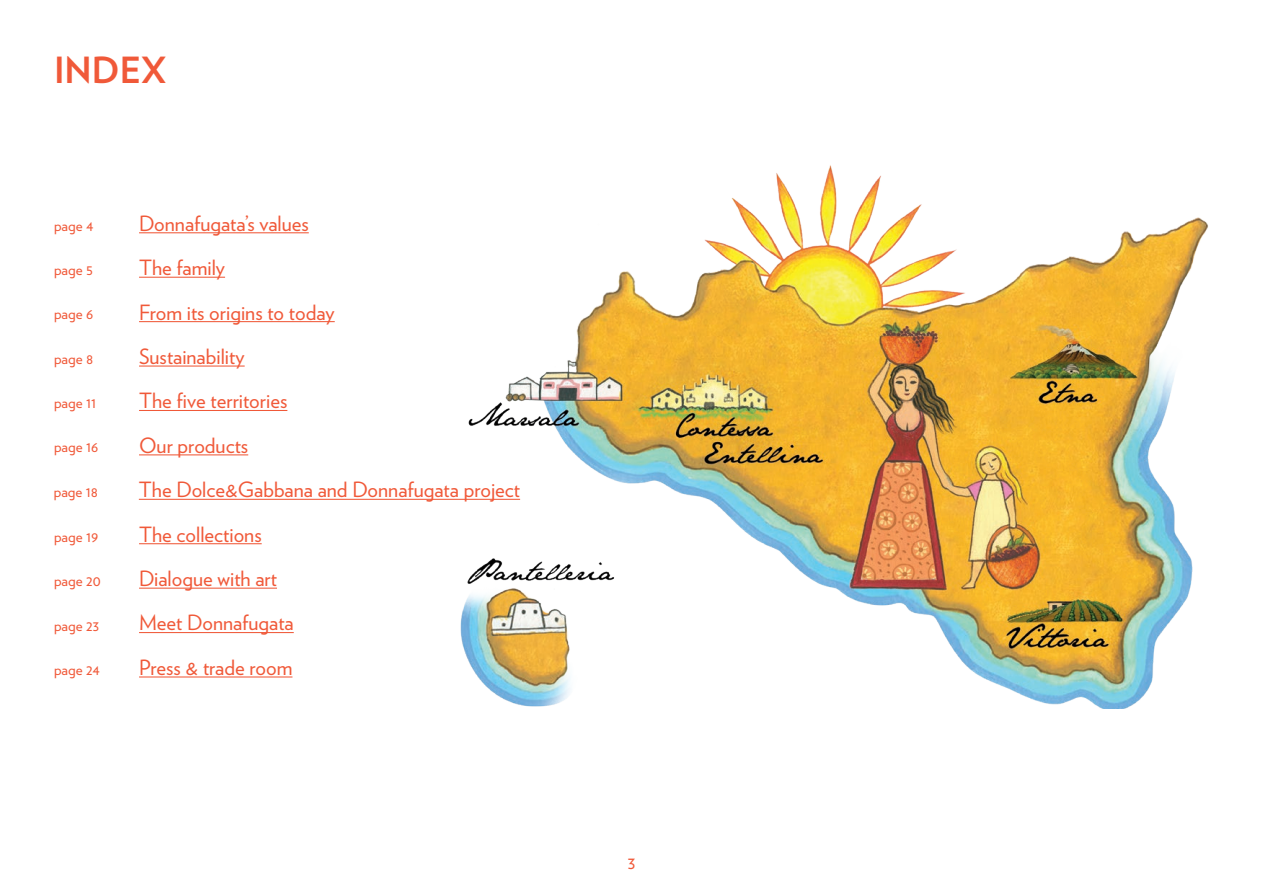
<style>
.page{position:relative;width:1263px;height:893px;background:#fff}
.page>*{position:absolute;margin:0;border:0;box-sizing:border-box;transform-origin:0 0}
.t1{font:700 36px "Verlag";color:#f05939}
.t2{font:21px/44.4px "Verlag";color:#f05939}
.t3{font:18px "Verlag";color:#f05939}
.t4{font:15px "Verlag";color:#f05939}
</style>
<div class="page">
<img style="left:447px;top:165px;width:761px;height:544px">
<hr style="left:139px;top:232px;width:170px;height:1px;background:#f05939">
<hr style="left:139px;top:499px;width:381px;height:1px;background:#f05939">
<hr style="left:139px;top:277px;width:86px;height:1px;background:#f05939">
<hr style="left:139px;top:321px;width:196px;height:1px;background:#f05939">
<hr style="left:139px;top:365px;width:106px;height:2px;background:#f05939">
<hr style="left:139px;top:410px;width:148px;height:1px;background:#f05939">
<hr style="left:139px;top:543px;width:123px;height:1px;background:#f05939">
<hr style="left:139px;top:454px;width:109px;height:1px;background:#f05939">
<hr style="left:139px;top:588px;width:138px;height:1px;background:#f05939">
<hr style="left:139px;top:632px;width:155px;height:1px;background:#f05939">
<hr style="left:139px;top:676px;width:153px;height:1px;background:#f05939">
<h1 class="t1" style="left:54px;top:42px;width:114px">INDEX</h1>
<p class="t4" style="left:54px;top:214px;width:41px">page 4</p>
<p class="t2" style="left:139px;top:200px;width:171px">Donnafugata’s values</p>
<p class="t4" style="left:54px;top:258px;width:40px">page 5</p>
<p class="t4" style="left:54px;top:303px;width:41px">page 6</p>
<p class="t4" style="left:54px;top:347px;width:41px">page 8</p>
<p class="t4" style="left:54px;top:391px;width:44px">page 11</p>
<p class="t2" style="left:139px;top:244px;width:197px">The family<br>From its origins to today<br>Sustainability<br>The five territories</p>
<p class="t2" style="left:139px;top:422px;width:111px">Our products</p>
<p class="t4" style="left:54px;top:436px;width:46px">page 16</p>
<p class="t4" style="left:54px;top:480px;width:46px">page 18</p>
<p class="t2" style="left:139px;top:466px;width:383px">The Dolce&amp;Gabbana and Donnafugata project</p>
<p class="t4" style="left:54px;top:525px;width:46px">page 19</p>
<p class="t4" style="left:54px;top:570px;width:48px">page 20</p>
<p class="t4" style="left:54px;top:614px;width:46px">page 23</p>
<p class="t4" style="left:54px;top:658px;width:47px">page 24</p>
<p class="t2" style="left:139px;top:511px;width:124px">The collections</p>
<p class="t2" style="left:139px;top:555px;width:156px">Dialogue with art<br>Meet Donnafugata<br>Press &amp; trade room</p>
<p class="t3" style="left:628px;top:849px;width:9px">3</p>
</div>
